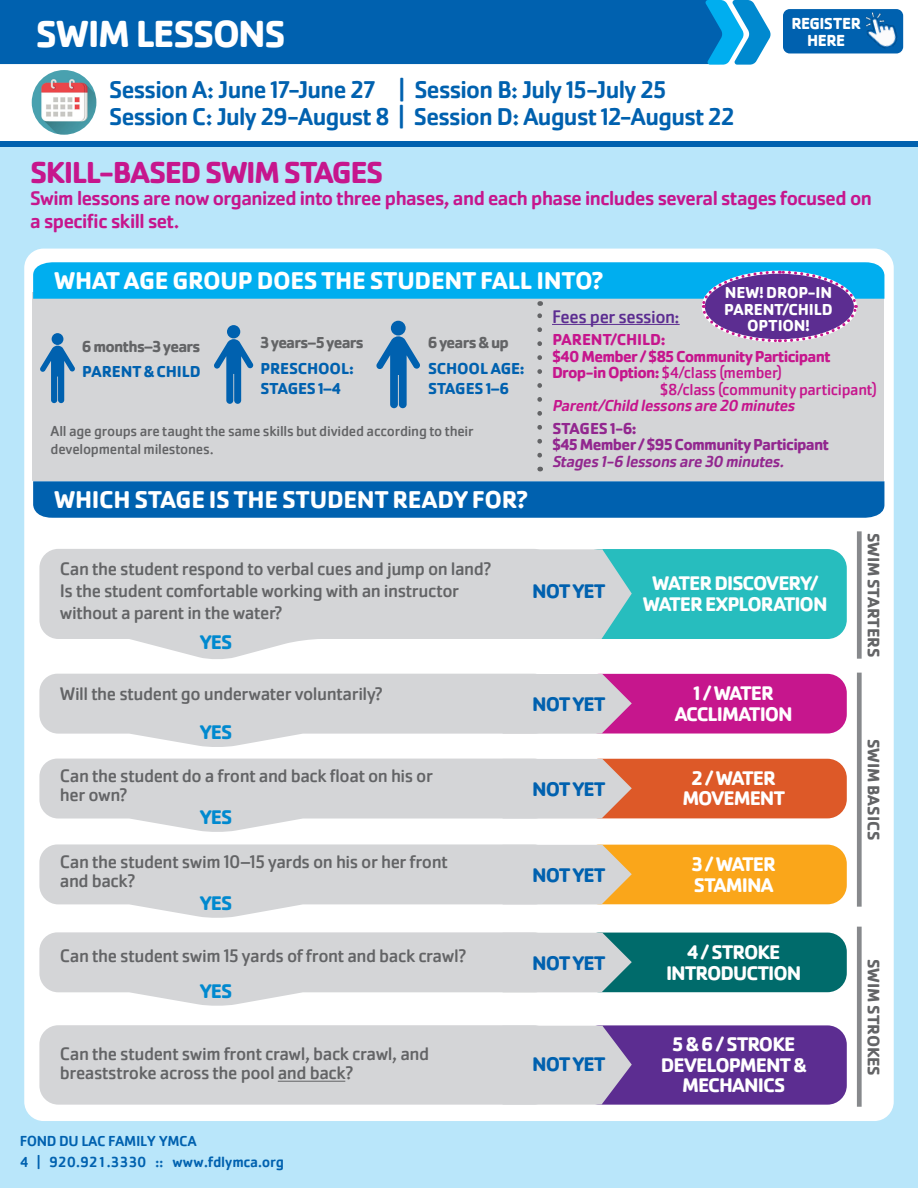
<style>
.page{position:relative;width:918px;height:1188px;background:#fff}
.page>*{position:absolute;margin:0;border:0;box-sizing:border-box;transform-origin:0 0}
.t1{font:700 39px "Cachet";letter-spacing:-.045em;color:#fff}
.t2{font:700 31.5px "Cachet Pro";letter-spacing:-.05em;color:#c6168d}
.t3{font:500 25.2px/26.8px "Cachet Pro";letter-spacing:-.025em;color:#0061af}
.t4{font:700 25.2px "Cachet Pro";letter-spacing:-.01em;color:#fff}
.t5{font:700 20.55px/20.5px "Cachet Pro";letter-spacing:-.05em;color:#fff;text-align:center}
.t6{font:500 20.55px/22px "Cachet Pro";letter-spacing:-.025em;color:#c6168d}
.t7{font:700 20.55px "Cachet Pro";letter-spacing:-.04em;color:#0061af}
.t8{font:700 20.55px "Cachet Pro";letter-spacing:-.04em;color:#0089cf}
.t9{font:18.9px/18.9px "Cachet Pro";letter-spacing:-.025em;color:#636466}
.t10{font:18.9px "Cachet Pro";letter-spacing:-.025em;color:#5c2d91}
.t11{font:700 17.4px "Cachet Pro";letter-spacing:-.005em;color:#636466}
.t12{font:16.5px "Cachet Pro";letter-spacing:-.02em;color:#c6168d}
.t13{font:700 16.5px/20.1px "Cachet Pro";letter-spacing:-.01em;color:#0061af}
.t14{font:700 16.5px/16.5px "Cachet Pro";letter-spacing:-.04em;color:#92278f}
.t15{font:700 16.5px "Cachet Pro";letter-spacing:-.045em;color:#636466}
.t16{font:700 16.5px "Cachet Pro";letter-spacing:-.04em;color:#c6168d}
.t17{font:italic 500 16.5px "Cachet Pro";color:#c6168d}
.t18{font:700 16.5px/16.5px "Cachet Pro";letter-spacing:-.005em;color:#fff;text-align:center}
.t19{font:italic 500 16.5px "Cachet Pro";color:#92278f}
.t20{font:700 16.5px "Cachet Pro";letter-spacing:-.005em;color:#c6168d}
.t21{font:700 16.5px/16.5px "Cachet";letter-spacing:-.035em;color:#fff;text-align:center}
.t22{font:15px/18px "Cachet Pro";letter-spacing:-.015em;color:#636466}
.t23{font:500 15px/21.8px "Cachet";letter-spacing:-.025em;color:#0061af}
.s1{font-weight:700}
</style>
<div class="page">
<div style="left:0;top:146px;width:918px;height:1042px;background:#b9e6fa"></div>
<div style="left:24px;top:249px;width:870px;height:872px;background:#fff;border-radius:19px"></div>
<div style="left:32px;top:292px;width:852px;height:189px;background:#d4d5d7"></div>
<div style="left:33px;top:481px;width:851px;height:37px;background:#0061af"></div>
<div style="left:857px;top:531px;width:5px;height:128px;background:#87898c"></div>
<div style="left:857px;top:673px;width:5px;height:234px;background:#87898c"></div>
<div style="left:857px;top:927px;width:5px;height:180px;background:#87898c"></div>
<div style="left:0;top:0;width:706px;height:64px;background:#0061af"></div>
<div style="left:783px;top:9px;width:120px;height:44px;background:#0061af;border-radius:7px"></div>
<img style="left:857px;top:9px;width:47px;height:44px">
<svg style="left:706px;top:0;width:65px;height:65px"></svg>
<img style="left:32px;top:70px;width:64px;height:65px;border-radius:32px">
<div style="left:0;top:141px;width:918px;height:5px;background:#0061af"></div>
<div style="left:581px;top:674px;width:266px;height:60px;background:#c6168d;border-radius:19px"></div>
<svg style="left:39px;top:674px;width:593px;height:73px"></svg>
<div style="left:581px;top:759px;width:266px;height:59px;background:#dd5928;border-radius:19px"></div>
<svg style="left:39px;top:759px;width:593px;height:73px"></svg>
<div style="left:581px;top:845px;width:266px;height:59px;background:#faa61a;border-radius:19px"></div>
<svg style="left:39px;top:844px;width:593px;height:74px"></svg>
<div style="left:581px;top:933px;width:266px;height:59px;background:#006b6b;border-radius:19px"></div>
<svg style="left:39px;top:932px;width:593px;height:74px"></svg>
<div style="left:39px;top:1025px;width:514px;height:80px;background:#d4d5d7;border-radius:19px"></div>
<hr style="left:278px;top:1081px;width:67px;height:1px;background:#636466">
<div style="left:581px;top:1025px;width:266px;height:80px;background:#5c2d91;border-radius:19px"></div>
<svg style="left:536px;top:1025px;width:96px;height:80px"></svg>
<div style="left:581px;top:549px;width:266px;height:90px;background:#27bdbe;border-radius:19px"></div>
<svg style="left:39px;top:549px;width:464px;height:110px;background:#dadbdc"></svg>
<svg style="left:503px;top:549px;width:129px;height:90px;background:#bfd2d4"></svg>
<svg style="left:33px;top:262px;width:851px;height:193px"></svg>
<hr style="left:552px;top:324px;width:128px;height:1px;background:#5c2d91">
<h1 class="t1" style="left:35px;top:9px;width:252px">SWIM LESSONS</h1>
<p class="t21" style="left:791px;top:15px;width:71px">REGISTER<br>HERE</p>
<h3 class="t3" style="left:109px;top:77px;width:627px">Session A: June 17-June 27 | Session B: July 15-July 25<br>Session C: July 29-August 8 | Session D: August 12-August 22</h3>
<h2 class="t2" style="left:30px;top:153px;width:355px">SKILL-BASED SWIM STAGES</h2>
<p class="t6" style="left:30px;top:188px;width:843px">Swim lessons are now organized into three phases, and each phase includes several stages focused on a specific skill set.</p>
<h3 class="t4" style="left:54px;top:265px;width:551px">WHAT AGE GROUP DOES THE STUDENT FALL INTO?</h3>
<p class="t18" style="left:724px;top:285px;width:110px">NEW! DROP-IN<br>PARENT/CHILD<br>OPTION!</p>
<p class="t10" style="left:552px;top:305px;width:129px">Fees per session:</p>
<p class="t20" style="left:552px;top:329px;width:115px">PARENT/CHILD:</p>
<p class="t16" style="left:552px;top:346px;width:280px">$40 Member / $85 Community Participant</p>
<p class="t12" style="left:552px;top:363px;width:232px"><span class="s1">Drop-in Option:</span> $4/class (member)</p>
<p class="t12" style="left:660px;top:379px;width:218px">$8/class (community participant)</p>
<p class="t17" style="left:552px;top:396px;width:248px">Parent/Child lessonsare 20 minutes</p>
<p class="t14" style="left:552px;top:420px;width:278px">STAGES 1-6:<br>$45 Member / $95 Community Participant</p>
<p class="t19" style="left:552px;top:451px;width:237px">Stages1-6 lessonsare 30 minutes.</p>
<p class="t15" style="left:260px;top:332px;width:105px">3 years–5 years</p>
<p class="t13" style="left:260px;top:358px;width:95px">PRESCHOOL:<br>STAGES 1–4</p>
<p class="t15" style="left:428px;top:332px;width:83px">6 years &amp; up</p>
<p class="t13" style="left:428px;top:358px;width:98px">SCHOOL AGE:<br>STAGES 1–6</p>
<p class="t15" style="left:82px;top:336px;width:120px">6 months–3 years</p>
<p class="t13" style="left:82px;top:362px;width:120px">PARENT &amp; CHILD</p>
<p class="t22" style="left:51px;top:422px;width:425px">All age groups are taught the same skills but divided according to their developmental milestones.</p>
<h3 class="t4" style="left:54px;top:484px;width:475px">WHICH STAGE IS THE STUDENT READY FOR?</h3>
<p class="t9" style="left:60px;top:558px;width:433px;line-height:22px">Can the student respond to verbal cues and jump on land?<br>Is the student comfortable working with an instructor without a parent in the water?</p>
<p class="t8" style="left:200px;top:629px;width:34px">YES</p>
<p class="t9" style="left:60px;top:684px;width:324px">Will the student go underwater voluntarily?</p>
<p class="t8" style="left:200px;top:719px;width:34px">YES</p>
<p class="t9" style="left:60px;top:767px;width:375px">Can the student do a front and back float on his or her own?</p>
<p class="t8" style="left:200px;top:804px;width:34px">YES</p>
<p class="t9" style="left:60px;top:852px;width:389px">Can the student swim 10–15 yards on his or her front and back?</p>
<p class="t8" style="left:200px;top:890px;width:34px">YES</p>
<p class="t9" style="left:60px;top:947px;width:408px">Can the student swim 15 yards of front and back crawl?</p>
<p class="t8" style="left:200px;top:978px;width:34px">YES</p>
<p class="t7" style="left:532px;top:579px;width:75px">NOT YET</p>
<p class="t7" style="left:532px;top:691px;width:75px">NOT YET</p>
<p class="t7" style="left:532px;top:776px;width:75px">NOT YET</p>
<p class="t7" style="left:532px;top:862px;width:75px">NOT YET</p>
<p class="t7" style="left:532px;top:950px;width:75px">NOT YET</p>
<p class="t5" style="left:643px;top:573px;width:186px">WATER DISCOVERY/<br>WATER EXPLORATION</p>
<p class="t5" style="left:675px;top:683px;width:120px">1 / WATER<br>ACCLIMATION</p>
<p class="t5" style="left:682px;top:767px;width:104px">2 / WATER<br>MOVEMENT</p>
<p class="t5" style="left:691px;top:854px;width:86px;text-align:left">3 / WATER<br>STAMINA</p>
<p class="t5" style="left:666px;top:942px;width:137px">4 / STROKE<br>INTRODUCTION</p>
<p class="t9" style="left:60px;top:1045px;width:371px">Can the student swim front crawl, back crawl, and breaststroke across the pool and back?</p>
<p class="t5" style="left:661px;top:1034px;width:147px">5 &amp; 6 / STROKE<br>DEVELOPMENT &amp;<br>MECHANICS</p>
<p class="t7" style="left:532px;top:1052px;width:75px">NOT YET</p>
<p class="t23" style="left:20px;top:1129px;width:266px">FOND DU LAC FAMILY YMCA<br>4 | 920.921.3330 :: www.fdlymca.org</p>
<p class="t11" style="left:884px;top:533px;width:126px;rotate:90deg">SWIM STARTERS</p>
<p class="t11" style="left:884px;top:739px;width:103px;rotate:90deg">SWIM BASICS</p>
<p class="t11" style="left:884px;top:959px;width:118px;rotate:90deg">SWIM STROKES</p>
</div>
